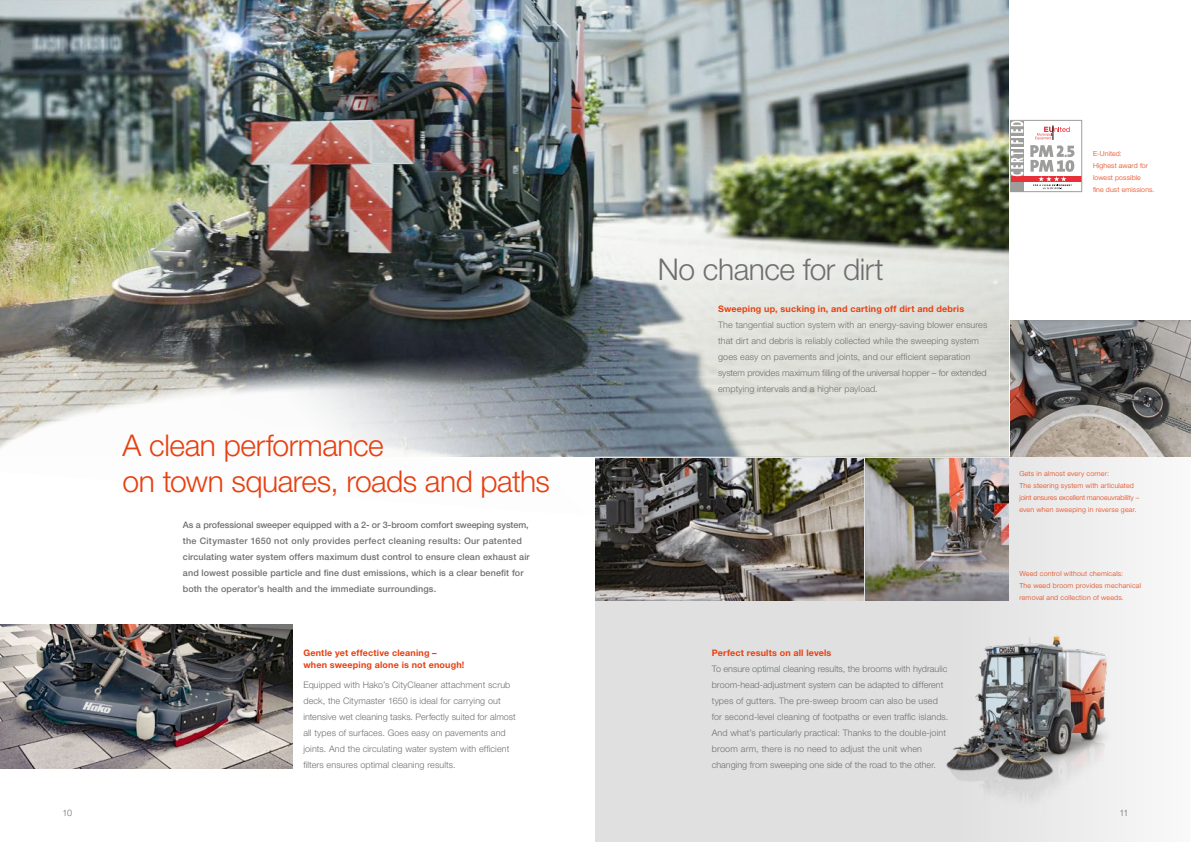
<style>
.page{position:relative;width:1191px;height:842px;background:#fff}
.page>*{position:absolute;margin:0;border:0;box-sizing:border-box;transform-origin:0 0}
.t1{font:300 30px/36px "Helvetica Neue LT Std";letter-spacing:-.015em;color:#e74011}
.t2{font:300 30px "Helvetica Neue LT Std";letter-spacing:-.015em;color:#706f6f}
.t3{font:300 9px/16px "Helvetica Neue LT Std";letter-spacing:.01em;color:#706f6f}
.t4{font:500 9px/16px "Helvetica Neue LT Std";letter-spacing:.01em;color:#706f6f}
.t5{font:700 9px/12px "Helvetica Neue LT Std";letter-spacing:.02em;color:#e74011}
.t6{font:300 7px/12px "Helvetica Neue LT Std";letter-spacing:.025em;color:#e74011}
</style>
<div class="page">
<img style="left:0;top:0;width:1008px;height:456px">
<div style="left:595px;top:456px;width:596px;height:386px;background:linear-gradient(to right,#dad9d9,#eeedee)"></div>
<img style="left:0;top:256px;width:833px;height:202px">
<img style="left:595px;top:458px;width:269px;height:142px">
<img style="left:0;top:624px;width:292px;height:144px">
<img style="left:866px;top:458px;width:142px;height:142px">
<img style="left:922px;top:620px;width:208px;height:222px">
<img style="left:1010px;top:320px;width:181px;height:136px">
<svg style="left:1010px;top:120px;width:72px;height:72px"></svg>
<h1 class="t1" style="left:123px;top:427px;width:429px">A clean performance<br>on town squares, roads and paths</h1>
<p class="t4" style="left:183px;top:517px;width:348px">As a professional sweeper equipped with a 2- or 3-broom comfort sweeping system, the Citymaster 1650 not only provides perfect cleaning results: Our patented circulating water system offers maximum dust control to ensure clean exhaust air and lowest possible particle and fine dust emissions, which is a clear benefit for both the operator’s health and the immediate surroundings.</p>
<p class="t5" style="left:303px;top:647px;width:162px">Gentle yet effective cleaning –<br>when sweeping alone is not enough!</p>
<p class="t3" style="left:303px;top:677px;width:214px">Equipped with Hako’s CityCleaner attachment scrub deck, the Citymaster 1650 is ideal for carrying out intensive wet cleaning tasks. Perfectly suited for almost all types of surfaces. Goes easy on pavements and joints. And the circulating water system with efficient filters ensures optimal cleaning results.</p>
<h1 class="t2" style="left:658px;top:251px;width:227px">No chance for dirt</h1>
<p class="t5" style="left:718px;top:303px;width:247px">Sweeping up, sucking in, and carting off dirt and debris</p>
<p class="t3" style="left:718px;top:317px;width:271px">The tangential suction system with an energy-saving blower ensures that dirt and debris is reliably collected while the sweeping system goes easy on pavements and joints, and our efficient separation system provides maximum filling of the universal hopper – for extended emptying intervals and a higher payload.</p>
<p class="t5" style="left:711px;top:647px;width:121px">Perfect results on all levels</p>
<p class="t3" style="left:711px;top:661px;width:238px">To ensure optimal cleaning results, the brooms with hydraulic broom-head-adjustment system can be adapted to different types of gutters. The pre-sweep broom can also be used for second-level cleaning of footpaths or even traffic islands.<br>And what’s particularly practical: Thanks to the double-joint broom arm, there is no need to adjust the unit when changing from sweeping one side of the road to the other.</p>
<p class="t6" style="left:1093px;top:147px;width:63px">E-United:<br>Highest award for lowest possible<br>fine dust emissions.</p>
<p class="t6" style="left:1019px;top:467px;width:121px">Gets in almost every corner:<br>The steering system with articulated joint ensures excellent manoeuvrability – even when sweeping in reverse gear.</p>
<p class="t6" style="left:1019px;top:567px;width:123px">Weed control without chemicals:<br>The weed broom provides mechanical removal and collection of weeds.</p>
<p class="t3" style="left:62px;top:805px;width:11px">10</p>
<p class="t3" style="left:1119px;top:805px;width:11px">11</p>
</div>
